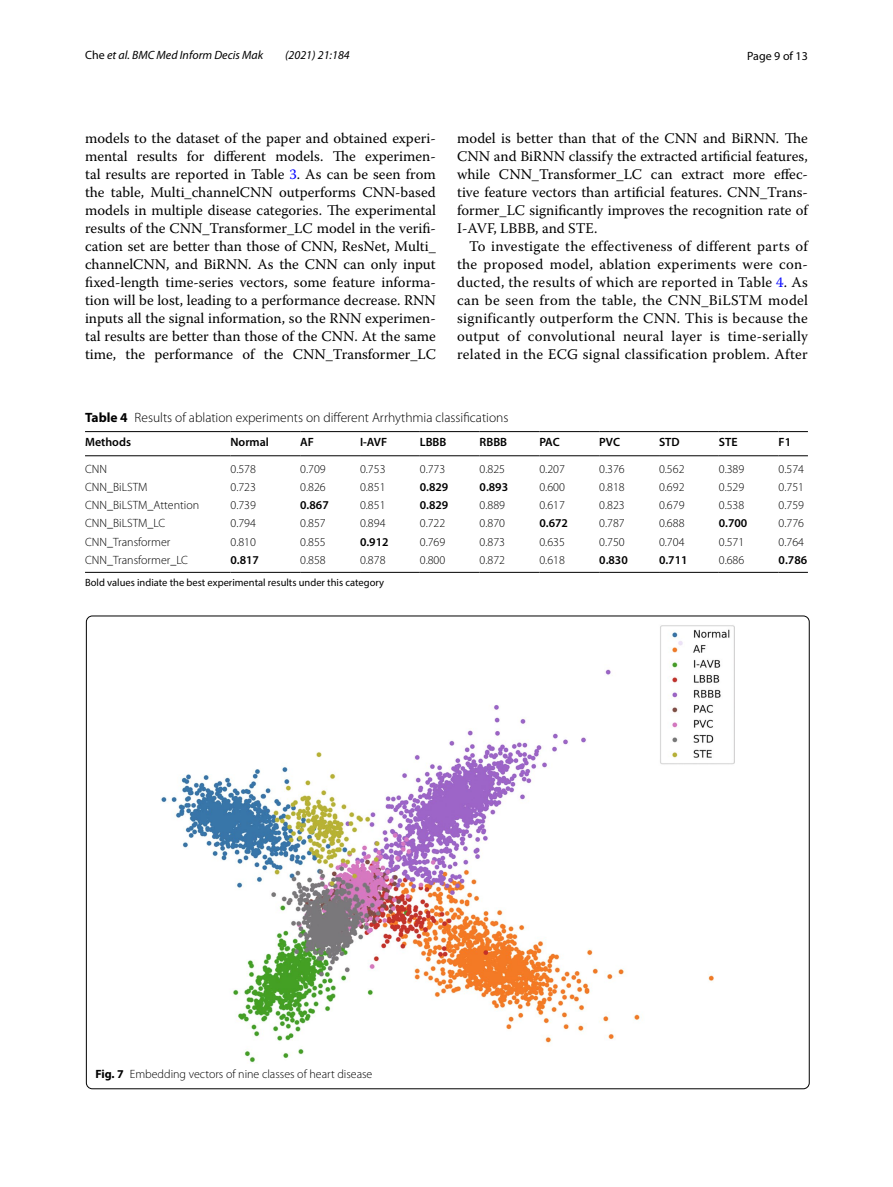
<style>
.page{position:relative;width:893px;height:1187px;background:#fff}
.page>*{position:absolute;margin:0;border:0;box-sizing:border-box;transform-origin:0 0}
.t1{font:14.7px/18px "Warnock Pro";color:#000;text-align:justify}
.t2{font:300 13.5px "Myriad Pro";color:#000}
.t3{font:300 12px "Myriad Pro";color:#000}
.t4{font:600 12px "Myriad Pro";color:#000}
.t5{font:italic 12px "Myriad Pro";color:#000}
.t6{font:12px "Myriad Pro";color:#000}
.t7{font:10.5px "Myriad Pro";color:#000}
.s1{font-style:normal}
.s2{color:#00f}
.s3{font-weight:700}
</style>
<div class="page">
<hr style="left:85px;top:431px;width:145px;height:1px;background:#000">
<hr style="left:85px;top:455px;width:145px;height:1px;background:#000">
<hr style="left:230px;top:431px;width:70px;height:1px;background:#000">
<hr style="left:230px;top:455px;width:70px;height:1px;background:#000">
<hr style="left:300px;top:431px;width:60px;height:1px;background:#000">
<hr style="left:300px;top:455px;width:60px;height:1px;background:#000">
<hr style="left:360px;top:431px;width:60px;height:1px;background:#000">
<hr style="left:360px;top:455px;width:60px;height:1px;background:#000">
<hr style="left:420px;top:431px;width:60px;height:1px;background:#000">
<hr style="left:420px;top:455px;width:60px;height:1px;background:#000">
<hr style="left:480px;top:431px;width:59px;height:1px;background:#000">
<hr style="left:480px;top:455px;width:59px;height:1px;background:#000">
<hr style="left:539px;top:431px;width:60px;height:1px;background:#000">
<hr style="left:539px;top:455px;width:60px;height:1px;background:#000">
<hr style="left:599px;top:431px;width:60px;height:1px;background:#000">
<hr style="left:599px;top:455px;width:60px;height:1px;background:#000">
<hr style="left:659px;top:431px;width:60px;height:1px;background:#000">
<hr style="left:659px;top:455px;width:60px;height:1px;background:#000">
<hr style="left:719px;top:431px;width:60px;height:1px;background:#000">
<hr style="left:719px;top:455px;width:60px;height:1px;background:#000">
<svg style="left:779px;top:431px;width:29px;height:1px"></svg>
<svg style="left:779px;top:455px;width:29px;height:1px"></svg>
<hr style="left:85px;top:572px;width:145px;height:1px;background:#000">
<hr style="left:230px;top:572px;width:70px;height:1px;background:#000">
<hr style="left:300px;top:572px;width:60px;height:1px;background:#000">
<hr style="left:360px;top:572px;width:60px;height:1px;background:#000">
<hr style="left:420px;top:572px;width:60px;height:1px;background:#000">
<hr style="left:480px;top:572px;width:59px;height:1px;background:#000">
<hr style="left:539px;top:572px;width:60px;height:1px;background:#000">
<hr style="left:599px;top:572px;width:60px;height:1px;background:#000">
<hr style="left:659px;top:572px;width:60px;height:1px;background:#000">
<hr style="left:719px;top:572px;width:60px;height:1px;background:#000">
<svg style="left:779px;top:572px;width:29px;height:1px"></svg>
<img style="left:161px;top:625px;width:574px;height:438px">
<p class="t5" style="left:85px;top:48px;width:180px"><span class="s1">Che</span> et al. BMC Med Inform Decis Mak</p>
<p class="t5" style="left:285px;top:48px;width:66px">(2021) 21:184</p>
<p class="t6" style="left:747px;top:48px;width:62px">Page 9 of 13</p>
<p class="t1" style="left:85px;top:128px;width:352px">models to the dataset of the paper and obtained experi&shy;mental results for different models. The experimen&shy;tal results are reported in Table <span class="s2">3</span>. As can be seen from the table, Multi_channelCNN outperforms CNN-based models in multiple disease categories. The experimental results of the CNN_Transformer_LC model in the verifi&shy;cation set are better than those of CNN, ResNet, Multi_ channelCNN, and BiRNN. As the CNN can only input fixed-length time-series vectors, some feature informa&shy;tion will be lost, leading to a performance decrease. RNN inputs all the signal information, so the RNN experimen&shy;tal results are better than those of the CNN. At the same time, the performance of the CNN_Transformer_LC</p>
<p class="t1" style="left:457px;top:128px;width:352px">model is better than that of the CNN and BiRNN. The CNN and BiRNN classify the extracted artificial features, while CNN_Transformer_LC can extract more effec&shy;tive feature vectors than artificial features. CNN_Trans&shy;former_LC significantly improves the recognition rate of I-AVF, LBBB, and STE.</p>
<p class="t1" style="left:457px;top:236px;width:352px;text-indent:12px">To investigate the effectiveness of different parts of the proposed model, ablation experiments were con&shy;ducted, the results of which are reported in Table <span class="s2">4</span>. As can be seen from the table, the CNN_BiLSTM model significantly outperform the CNN. This is because the output of convolutional neural layer is time-serially related in the ECG signal classification problem. After</p>
<p class="t2" style="left:85px;top:410px;width:425px"><span class="s3">Table 4</span> Results of ablation experiments on different Arrhythmia classifications</p>
<p class="t4" style="left:85px;top:434px;width:47px">Methods</p>
<p class="t4" style="left:230px;top:434px;width:40px">Normal</p>
<p class="t4" style="left:300px;top:434px;width:15px">AF</p>
<p class="t4" style="left:360px;top:434px;width:29px">I-AVF</p>
<p class="t4" style="left:420px;top:434px;width:28px">LBBB</p>
<p class="t4" style="left:480px;top:434px;width:29px">RBBB</p>
<p class="t4" style="left:539px;top:434px;width:22px">PAC</p>
<p class="t4" style="left:599px;top:434px;width:22px">PVC</p>
<p class="t4" style="left:659px;top:434px;width:22px">STD</p>
<p class="t4" style="left:719px;top:434px;width:20px">STE</p>
<p class="t4" style="left:779px;top:434px;width:14px">F1</p>
<p class="t3" style="left:85px;top:462px;width:24px">CNN</p>
<p class="t3" style="left:230px;top:462px;width:27px">0.578</p>
<p class="t3" style="left:300px;top:462px;width:27px">0.709</p>
<p class="t3" style="left:360px;top:462px;width:27px">0.753</p>
<p class="t3" style="left:420px;top:462px;width:27px">0.773</p>
<p class="t3" style="left:480px;top:462px;width:27px">0.825</p>
<p class="t3" style="left:539px;top:462px;width:27px">0.207</p>
<p class="t3" style="left:599px;top:462px;width:27px">0.376</p>
<p class="t3" style="left:659px;top:462px;width:27px">0.562</p>
<p class="t3" style="left:719px;top:462px;width:27px">0.389</p>
<p class="t3" style="left:779px;top:462px;width:27px">0.574</p>
<p class="t3" style="left:85px;top:480px;width:64px">CNN_BiLSTM</p>
<p class="t3" style="left:230px;top:480px;width:27px">0.723</p>
<p class="t3" style="left:300px;top:480px;width:27px">0.826</p>
<p class="t3" style="left:360px;top:480px;width:27px">0.851</p>
<p class="t4" style="left:420px;top:479px;width:30px">0.829</p>
<p class="t4" style="left:480px;top:479px;width:30px">0.893</p>
<p class="t3" style="left:539px;top:480px;width:27px">0.600</p>
<p class="t3" style="left:599px;top:480px;width:27px">0.818</p>
<p class="t3" style="left:659px;top:480px;width:27px">0.692</p>
<p class="t3" style="left:719px;top:480px;width:27px">0.529</p>
<p class="t3" style="left:779px;top:480px;width:27px">0.751</p>
<p class="t3" style="left:85px;top:498px;width:116px">CNN_BiLSTM_Attention</p>
<p class="t3" style="left:230px;top:498px;width:27px">0.739</p>
<p class="t4" style="left:300px;top:497px;width:30px">0.867</p>
<p class="t3" style="left:360px;top:498px;width:27px">0.851</p>
<p class="t4" style="left:420px;top:497px;width:30px">0.829</p>
<p class="t3" style="left:480px;top:498px;width:27px">0.889</p>
<p class="t3" style="left:539px;top:498px;width:27px">0.617</p>
<p class="t3" style="left:599px;top:498px;width:27px">0.823</p>
<p class="t3" style="left:659px;top:498px;width:27px">0.679</p>
<p class="t3" style="left:719px;top:498px;width:27px">0.538</p>
<p class="t3" style="left:779px;top:498px;width:27px">0.759</p>
<p class="t3" style="left:85px;top:516px;width:82px">CNN_BiLSTM_LC</p>
<p class="t3" style="left:230px;top:516px;width:27px">0.794</p>
<p class="t3" style="left:300px;top:516px;width:27px">0.857</p>
<p class="t3" style="left:360px;top:516px;width:27px">0.894</p>
<p class="t3" style="left:420px;top:516px;width:27px">0.722</p>
<p class="t3" style="left:480px;top:516px;width:27px">0.870</p>
<p class="t4" style="left:539px;top:515px;width:30px">0.672</p>
<p class="t3" style="left:599px;top:516px;width:27px">0.787</p>
<p class="t3" style="left:659px;top:516px;width:27px">0.688</p>
<p class="t4" style="left:719px;top:515px;width:30px">0.700</p>
<p class="t3" style="left:779px;top:516px;width:27px">0.776</p>
<p class="t3" style="left:85px;top:535px;width:87px">CNN_Transformer</p>
<p class="t3" style="left:230px;top:535px;width:27px">0.810</p>
<p class="t3" style="left:300px;top:535px;width:27px">0.855</p>
<p class="t4" style="left:360px;top:534px;width:30px">0.912</p>
<p class="t3" style="left:420px;top:535px;width:27px">0.769</p>
<p class="t3" style="left:480px;top:535px;width:27px">0.873</p>
<p class="t3" style="left:539px;top:535px;width:27px">0.635</p>
<p class="t3" style="left:599px;top:535px;width:27px">0.750</p>
<p class="t3" style="left:659px;top:535px;width:27px">0.704</p>
<p class="t3" style="left:719px;top:535px;width:27px">0.571</p>
<p class="t3" style="left:779px;top:535px;width:27px">0.764</p>
<p class="t3" style="left:85px;top:553px;width:105px">CNN_Transformer_LC</p>
<p class="t4" style="left:230px;top:552px;width:30px">0.817</p>
<p class="t3" style="left:300px;top:553px;width:27px">0.858</p>
<p class="t3" style="left:360px;top:553px;width:27px">0.878</p>
<p class="t3" style="left:420px;top:553px;width:27px">0.800</p>
<p class="t3" style="left:480px;top:553px;width:27px">0.872</p>
<p class="t3" style="left:539px;top:553px;width:27px">0.618</p>
<p class="t4" style="left:599px;top:552px;width:30px">0.830</p>
<p class="t4" style="left:659px;top:552px;width:30px">0.711</p>
<p class="t3" style="left:719px;top:553px;width:27px">0.686</p>
<p class="t4" style="left:779px;top:552px;width:30px">0.786</p>
<p class="t7" style="left:85px;top:576px;width:301px">Bold values indiate the best experimental results under this category</p>
<p class="t3" style="left:95px;top:1067px;width:279px"><span class="s3">Fig. 7</span> Embedding vectors of nine classes of heart disease</p>
</div>
